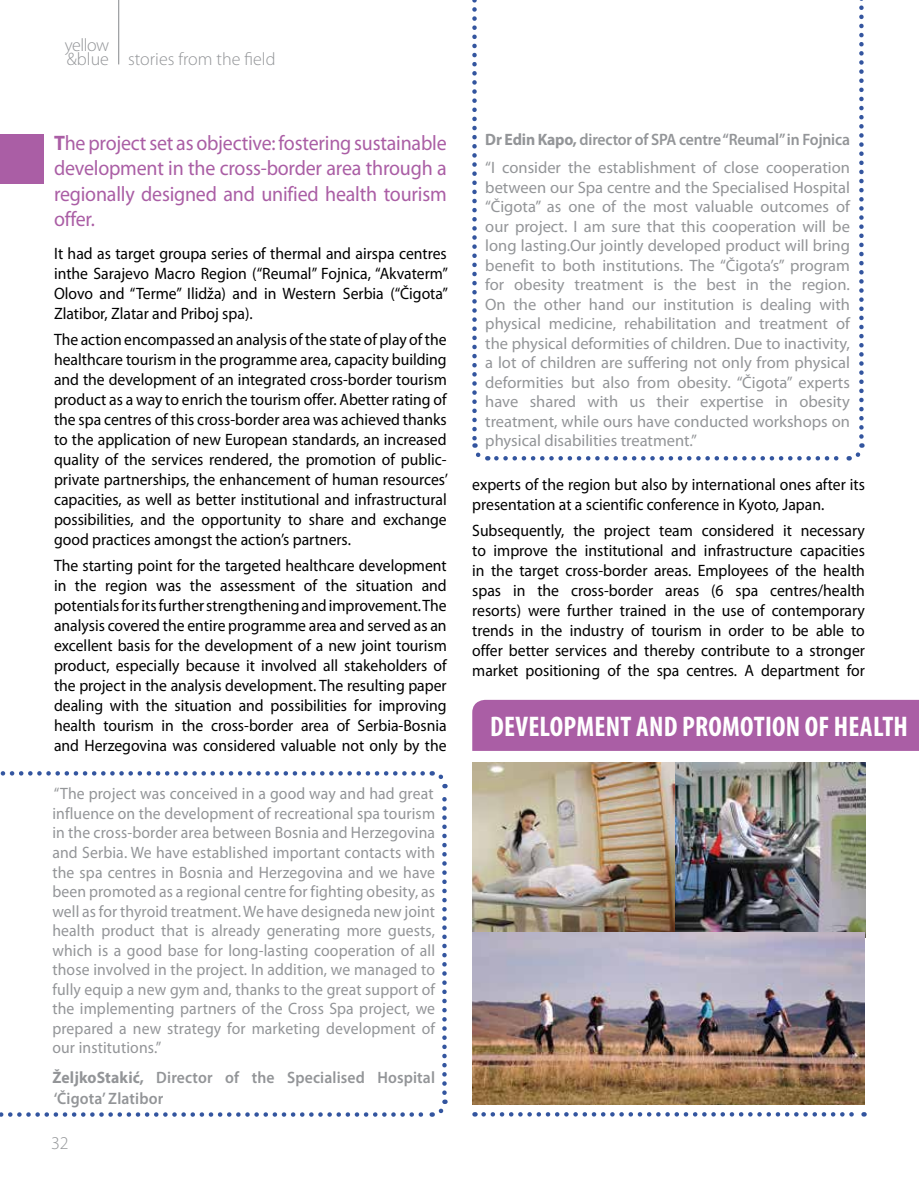
<style>
.page{position:relative;width:919px;height:1187px;background:#fff}
.page>*{position:absolute;margin:0;border:0;box-sizing:border-box;transform-origin:0 0}
.t1{font:700 condensed 28.5px "Myriad Pro";letter-spacing:.01em;color:#fff}
.t2{font:21px/25.5px "Myriad Pro";letter-spacing:-.01em;color:#aa5ea5;text-align:justify;scale:.95 1}
.t3{font:300 18px/13.4px "Myriad Pro";color:#939598}
.t4{font:16.5px/20px "Myriad Pro";color:#000;text-align:justify;scale:.95 1}
.t5{font:16.5px/19.5px "Myriad Pro";color:#939598}
.t6{font:16.5px/19.5px "Myriad Pro";color:#939598;text-align:justify;scale:.95 1}
.t7{font:600 16.5px/21px "Myriad Pro";letter-spacing:.01em;color:#939598;scale:.95 1}
.s1{font-weight:700}
.s2{font-weight:600}
</style>
<div class="page">
<hr style="left:118px;top:0;width:1px;height:64px;background:#939598">
<svg style="left:496px;top:443px;width:369px;height:18px"></svg>
<svg style="left:859px;top:0;width:4px;height:436px"></svg>
<svg style="left:472px;top:0;width:16px;height:461px"></svg>
<div style="left:0;top:134px;width:43px;height:49px;background:#aa5ea5"></div>
<div style="left:472px;top:699px;width:446px;height:51px;background:#aa5ea5"></div>
<svg style="left:483px;top:1112px;width:381px;height:4px"></svg>
<svg style="left:0;top:1099px;width:448px;height:18px"></svg>
<svg style="left:431px;top:771px;width:16px;height:321px"></svg>
<svg style="left:0;top:771px;width:422px;height:4px"></svg>
<img style="left:674px;top:762px;width:191px;height:175px">
<img style="left:472px;top:762px;width:202px;height:170px">
<img style="left:472px;top:932px;width:392px;height:172px">
<p class="t3" style="left:65px;top:39px;width:212px">yellow<br>&amp;blue stories from the field</p>
<p class="t2" style="left:54px;top:130px;width:415px"><span class="s1">T</span>he project set as objective: fostering sustainable development in the cross-border area through a regionally designed and unified health tourism offer.</p>
<p class="t4" style="left:54px;top:243px;width:416px">It had as target groupa series of thermal and airspa centres inthe Sarajevo Macro Region (“Reumal” Fojnica, “Akvaterm” Olovo and “Terme” Ilidža) and in Western Serbia (“Čigota” Zlatibor, Zlatar and Priboj spa).</p>
<p class="t4" style="left:54px;top:329px;width:416px">The action encompassed an analysis of the state of play of the healthcare tourism in the programme area, capacity building and the development of an integrated cross-border tourism product as a way to enrich the tourism offer. Abetter rating of the spa centres of this cross-border area was achieved thanks to the application of new European standards, an increased quality of the services rendered, the promotion of public&shy;private partnerships, the enhancement of human resources’ capacities, as well as better institutional and infrastructural possibilities, and the opportunity to share and exchange good practices amongst the action’s partners.</p>
<p class="t4" style="left:54px;top:555px;width:415px">The starting point for the targeted healthcare development in the region was the assessment of the situation and potentials for its further strengthening and improvement. The analysis covered the entire programme area and served as an excellent basis for the development of a new joint tourism product, especially because it involved all stakeholders of the project in the analysis development. The resulting paper dealing with the situation and possibilities for improving health tourism in the cross-border area of Serbia-Bosnia and Herzegovina was considered valuable not only by the</p>
<p class="t6" style="left:52px;top:783px;width:404px">“The project was conceived in a good way and had great influence on the development of recreational spa tourism in the cross-border area between Bosnia and Herzegovina and Serbia. We have established important contacts with the spa centres in Bosnia and Herzegovina and we have been promoted as a regional centre for fighting obesity, as well as for thyroid treatment. We have designeda new joint health product that is already generating more guests, which is a good base for long-lasting cooperation of all those involved in the project. In addition, we managed to fully equip a new gym and, thanks to the great support of the implementing partners of the Cross Spa project, we prepared a new strategy for marketing development of our institutions.”</p>
<p class="t7" style="left:52px;top:1066px;width:404px"><span class="s1">ŽeljkoStakić,</span> Director of the Specialised Hospital ‘Čigota’ Zlatibor</p>
<p class="t3" style="left:51px;top:1136px;width:19px">32</p>
<p class="t5" style="left:485px;top:125px;width:366px;line-height:28px"><span class="s1">Dr Edin Kapo,</span> <span class="s2">director of SPA centre “Reumal” in Fojnica </span>“I consider the establishment of close cooperation</p>
<p class="t5" style="left:485px;top:177px;width:366px;text-align:justify">between our Spa centre and the Specialised Hospital “Čigota” as one of the most valuable outcomes of our project. I am sure that this cooperation will be long lasting.Our jointly developed product will bring benefit to both institutions. The “Čigota’s” program for obesity treatment is the best in the region.<br>On the other hand our institution is dealing with physical medicine, rehabilitation and treatment of the physical deformities of children. Due to inactivity, a lot of children are suffering not only from physical deformities but also from obesity. “Čigota” experts have shared with us their expertise in obesity treatment, while ours have conducted workshops on physical disabilities treatment.”</p>
<p class="t4" style="left:472px;top:474px;width:415px">experts of the region but also by international ones after its presentation at a scientific conference in Kyoto, Japan.</p>
<p class="t4" style="left:472px;top:520px;width:415px">Subsequently, the project team considered it necessary to improve the institutional and infrastructure capacities in the target cross-border areas. Employees of the health spas in the cross-border areas (6 spa centres/health resorts) were further trained in the use of contemporary trends in the industry of tourism in order to be able to offer better services and thereby contribute to a stronger market positioning of the spa centres. A department for</p>
<h1 class="t1" style="left:490px;top:709px;width:357px">DEVELOPMENT AND PROMOTION OF HEAL</h1>
<h1 class="t1" style="left:882px;top:709px;width:27px">TH</h1>
</div>
